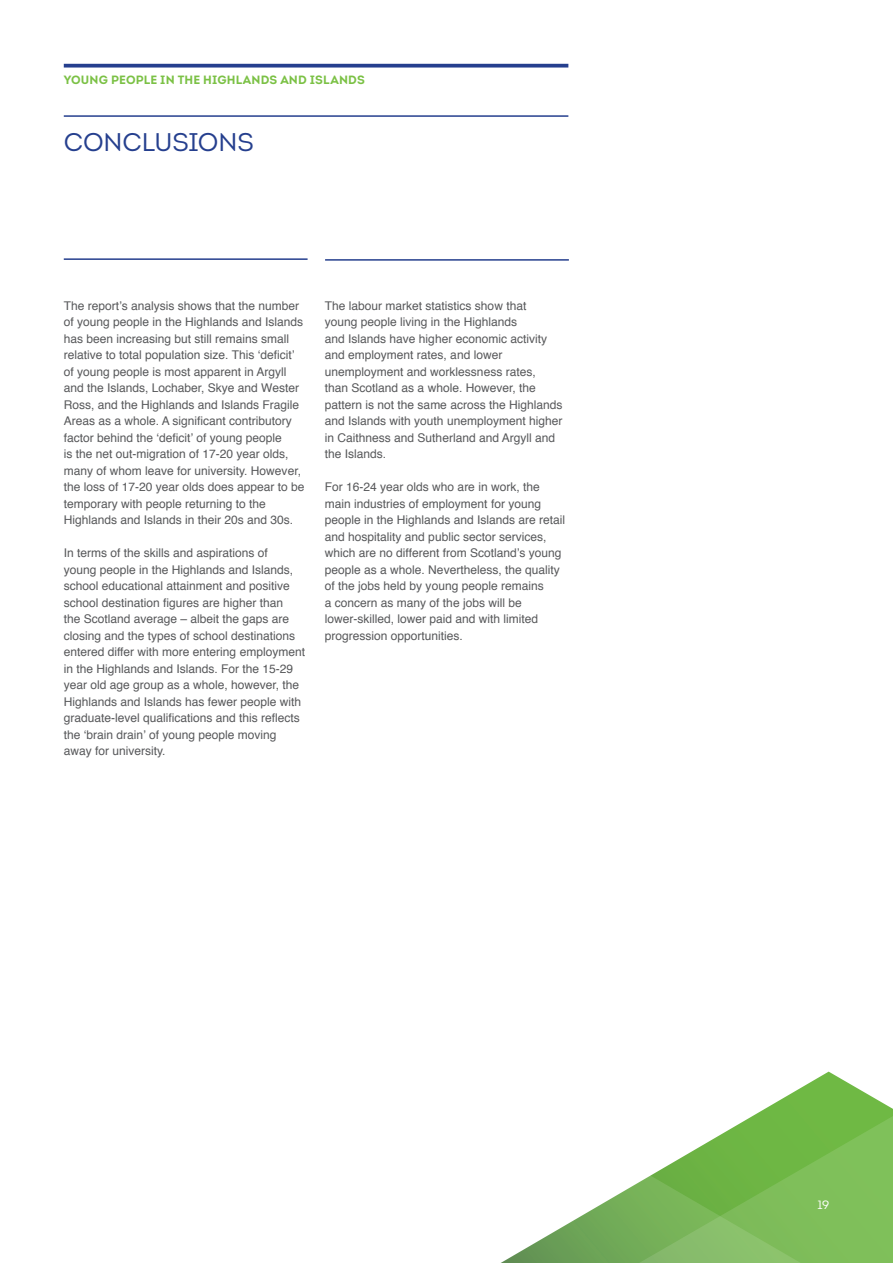
<style>
.page{position:relative;width:893px;height:1263px;background:#fff}
.page>*{position:absolute;margin:0;border:0;box-sizing:border-box;transform-origin:0 0}
.t1{font:25.5px "Intro";letter-spacing:-.005em;color:#253f8e}
.t2{font:12px/16.5px "Helvetica";color:#57585a}
.Headers{font:700 12px "Intro";letter-spacing:.015em;color:#7bc145}
.t3{font:12px "Intro";color:#fff}
</style>
<div class="page">
<svg style="left:766px;top:1071px;width:126px;height:37px"></svg>
<svg style="left:501px;top:1108px;width:392px;height:155px"></svg>
<svg style="left:64px;top:64px;width:504px;height:4px;background:#3e559b"></svg>
<hr style="left:64px;top:115px;width:504px;height:2px;background:#253f8e">
<hr style="left:64px;top:258px;width:244px;height:2px;background:#253f8e">
<hr style="left:325px;top:259px;width:244px;height:2px;background:#253f8e">
<p class="Headers" style="left:64px;top:72px;width:303px">YOUNG PEOPLE IN THE HIGHLANDS AND ISLANDS</p>
<p class="t1" style="left:64px;top:127px;width:192px">CONCLUSIONS</p>
<p class="t2" style="left:64px;top:297px;width:242px">The report’s analysis shows that the number of young people in the Highlands and Islands has been increasing but still remains small relative to total population size. This ‘deficit’ of young people is most apparent in Argyll and the Islands, Lochaber, Skye and Wester Ross, and the Highlands and Islands Fragile Areas as a whole. A significant contributory factor behind the ‘deficit’ of young people<br>is the net out-migration of 17-20 year olds, many of whom leave for university. However, the loss of 17-20 year olds does appear to be temporary with people returning to the Highlands and Islands in their 20s and 30s.</p>
<p class="t2" style="left:64px;top:545px;width:243px">In terms of the skills and aspirations of<br>young people in the Highlands and Islands, school educational attainment and positive school destination figures are higher than<br>the Scotland average – albeit the gaps are closing and the types of school destinations entered differ with more entering employment in the Highlands and Islands. For the 15-29 year old age group as a whole, however, the Highlands and Islands has fewer people with graduate-level qualifications and this reflects the ‘brain drain’ of young people moving away for university.</p>
<p class="t2" style="left:325px;top:297px;width:239px">The labour market statistics show that<br>young people living in the Highlands<br>and Islands have higher economic activity and employment rates, and lower unemployment and worklessness rates,<br>than Scotland as a whole. However, the pattern is not the same across the Highlands and Islands with youth unemployment higher in Caithness and Sutherland and Argyll and the Islands.</p>
<p class="t2" style="left:325px;top:479px;width:242px">For 16-24 year olds who are in work, the main industries of employment for young people in the Highlands and Islands are retail and hospitality and public sector services, which are no different from Scotland’s young people as a whole. Nevertheless, the quality of the jobs held by young people remains<br>a concern as many of the jobs will be lower-skilled, lower paid and with limited progression opportunities.</p>
<p class="t3" style="left:818px;top:1197px;width:13px">19</p>
</div>
